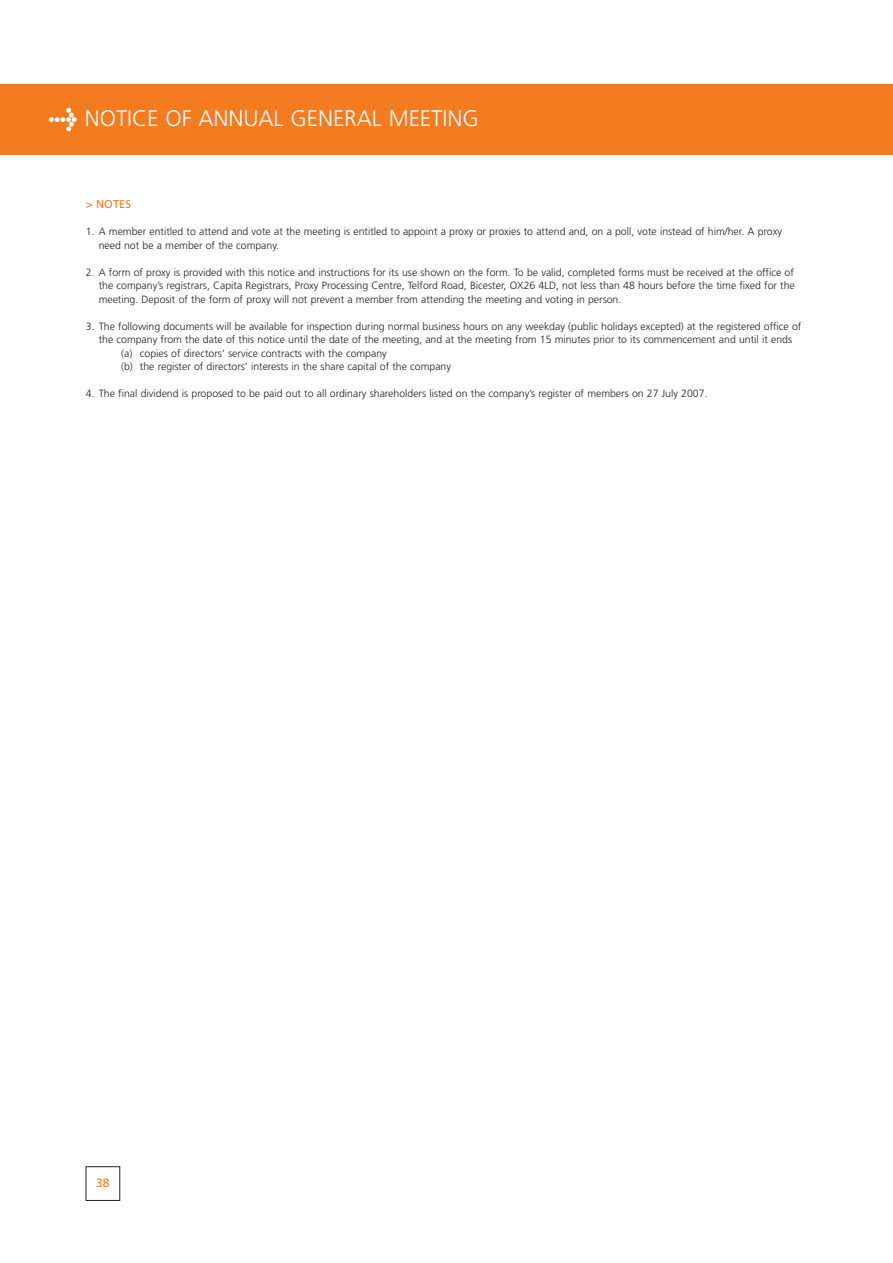
<style>
.page{position:relative;width:893px;height:1263px;background:#fff}
.page>*{position:absolute;margin:0;border:0;box-sizing:border-box;transform-origin:0 0}
.t1{font:300 22.5px "Frutiger";color:#fff}
.t2{font:12px "Frutiger";color:#f47b20}
.t3{font:11.25px "Frutiger";color:#f47b20}
.t4{font:300 10.5px/13.5px "Frutiger";color:#231f20}
.s1{font-family:"Meta Plus";font-weight:900}
</style>
<div class="page">
<div style="left:0;top:84px;width:892px;height:71px;background:#f47b20"></div>
<div style="left:86px;top:1166px;width:34px;height:35px;border:1px solid #231f20"></div>
<h1 class="t1" style="left:48px;top:109px;width:432px"><span class="s1">&gt;</span> NOTICE OF ANNUAL GENERAL MEETING</h1>
<p class="t3" style="left:86px;top:200px;width:47px">&gt; NOTES</p>
<p class="t4" style="left:99px;top:226px;width:684px;text-indent:-13px">1. A member entitled to attend and vote at the meeting is entitled to appoint a proxy or proxies to attend and, on a poll, vote instead of him/her. A proxy need not be a member of the company.</p>
<p class="t4" style="left:99px;top:266px;width:697px;text-align:justify;text-indent:-13px">2. A form of proxy is provided with this notice and instructions for its use shown on the form. To be valid, completed forms must be received at the office of the company’s registrars, Capita Registrars, Proxy Processing Centre, Telford Road, Bicester, OX26 4LD, not less than 48 hours before the time fixed for the meeting. Deposit of the form of proxy will not prevent a member from attending the meeting and voting in person.</p>
<p class="t4" style="left:86px;top:320px;width:717px">3. The following documents will be available for inspection during normal business hours on any weekday (public holidays excepted) at the registered office of</p>
<p class="t4" style="left:99px;top:334px;width:695px">the company from the date of this notice until the date of the meeting, and at the meeting from 15 minutes prior to its commencement and until it ends</p>
<p class="t4" style="left:121px;top:347px;width:267px">(a) copies of directors’ service contracts with the company</p>
<p class="t4" style="left:121px;top:361px;width:331px">(b) the register of directors’ interests in the share capital of the company</p>
<p class="t4" style="left:86px;top:388px;width:623px">4. The final dividend is proposed to be paid out to all ordinary shareholders listed on the company’s register of members on 27 July 2007.</p>
<p class="t2" style="left:96px;top:1178px;width:15px">38</p>
</div>
